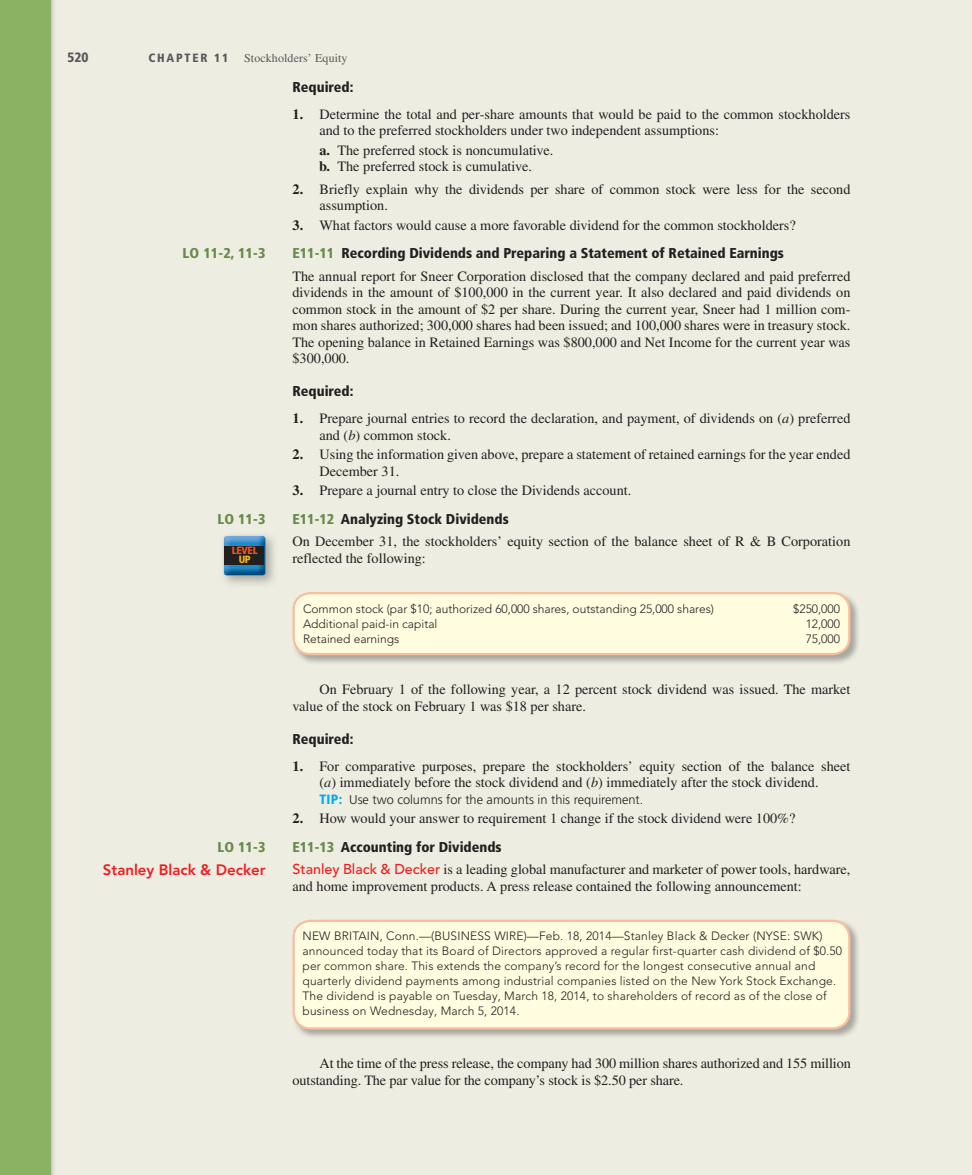
<style>
.page{position:relative;width:972px;height:1175px;background:#eeede1}
.page>*{position:absolute;margin:0;border:0;box-sizing:border-box;transform-origin:0 0}
.t1{font:800 15px "Avenir LT Pro";color:#ee1d23}
.t2{font:14.25px/16.5px "Times LT Std";color:#231f20}
.t3{font:900 condensed 14.25px "Frutiger LT Std";color:#231f20}
.t4{font:900 condensed 14.25px "Frutiger LT Std";letter-spacing:.01em;color:#678b4c}
.t5{font:900 condensed 13.5px "Frutiger LT Std";color:#57585a}
.t6{font:300 12.75px "Frutiger LT Std";color:#231f20}
.t7{font:300 12px/15px "Avenir LT Pro";letter-spacing:.015em;color:#231f20}
.t8{font:12px "Times LT Std";letter-spacing:.01em;color:#57585a}
.t9{font:900 condensed 12px "Frutiger LT Std";letter-spacing:.15em;color:#57585a}
.t10{font:900 condensed 10.5px/9px "Frutiger LT Std";letter-spacing:-.03em;color:#f15921;text-align:center}
.s1{font-weight:700}
.s2{font-family:"Frutiger LT Std";font-weight:900;font-stretch:condensed;color:#678b4c}
.s3{font-family:"Frutiger LT Std";font-weight:900;font-stretch:condensed}
.s4{font-style:italic}
.s5{color:#fcb814}
.s6{font-weight:900;font-stretch:condensed;font-size:13.5px;color:#00aeef}
.s7{font-family:"Avenir LT Pro";font-weight:500;color:#ee1d23}
</style>
<div class="page">
<img style="left:51px;top:0;width:3px;height:1175px">
<div style="left:0;top:0;width:51px;height:1175px;background:#89b363"></div>
<img style="left:223px;top:535px;width:51px;height:49px">
<img style="left:224px;top:536px;width:42px;height:39px">
<div style="left:225px;top:546px;width:39px;height:19px;background:#231f20"></div>
<img style="left:292px;top:592px;width:566px;height:71px">
<div style="left:294px;top:593px;width:555px;height:61px;background:#fffcdf;border-radius:17px"></div>
<div style="left:293px;top:592px;width:557px;height:63px;border:2px solid #fabe9d;border-radius:17px"></div>
<img style="left:292px;top:921px;width:566px;height:116px">
<div style="left:294px;top:920px;width:555px;height:108px;background:#fffcdf;border-radius:17px"></div>
<div style="left:293px;top:919px;width:557px;height:110px;border:2px solid #fabe9d;border-radius:17px"></div>
<p class="t5" style="left:68px;top:52px;width:23px">520</p>
<p class="t9" style="left:148px;top:53px;width:82px">CHAPTER 11</p>
<p class="t8" style="left:244px;top:54px;width:105px">Stockholders’ Equity</p>
<p class="t3" style="left:292px;top:81px;width:62px">Required:</p>
<p class="t2" style="left:320px;top:107px;width:532px;text-indent:-27px"><span class="s1">1.</span> Determine the total and per-share amounts that would be paid to the common stockholders and to the preferred stockholders under two independent assumptions:</p>
<p class="t2" style="left:319px;top:143px;width:236px"><span class="s1">a.</span> The preferred stock is noncumulative. <span class="s1">b.</span> The preferred stock is cumulative.</p>
<p class="t2" style="left:320px;top:182px;width:532px;text-indent:-27px"><span class="s1">2.</span> Briefly explain why the dividends per share of common stock were less for the second assumption.</p>
<p class="t2" style="left:292px;top:212px;width:505px;line-height:28.5px"><span class="s1">3.</span> What factors would cause a more favorable dividend for the common stockholders?<br><span class="s2">E11-11</span> <span class="s3">Recording Dividends and Preparing a Statement of Retained Earnings</span></p>
<p class="t2" style="left:292px;top:269px;width:560px;text-align:justify">The annual report for Sneer Corporation disclosed that the company declared and paid preferred dividends in the amount of $100,000 in the current year. It also declared and paid dividends on common stock in the amount of $2 per share. During the current year, Sneer had 1 million com&shy;mon shares authorized; 300,000 shares had been issued; and 100,000 shares were in treasury stock.<br>The opening balance in Retained Earnings was $800,000 and Net Income for the current year was $300,000.</p>
<p class="t3" style="left:292px;top:386px;width:62px">Required:</p>
<p class="t2" style="left:320px;top:412px;width:532px;text-indent:-27px"><span class="s1">1.</span> Prepare journal entries to record the declaration, and payment, of dividends on ( <span class="s4">a</span> ) preferred and ( <span class="s4">b</span> ) common stock.</p>
<p class="t2" style="left:320px;top:447px;width:533px;text-indent:-27px"><span class="s1">2.</span> Using the information given above, prepare a statement of retained earnings for the year ended<br>December 31.</p>
<p class="t2" style="left:292px;top:477px;width:340px;line-height:28.5px"><span class="s1">3.</span> Prepare a journal entry to close the Dividends account.<br><span class="s2">E11-12</span> <span class="s3">Analyzing Stock Dividends</span></p>
<p class="t2" style="left:292px;top:534px;width:559px">On December 31, the stockholders’ equity section of the balance sheet of R &amp; B Corporation reflected the following:</p>
<p class="t4" style="left:183px;top:248px;width:84px">LO 11-2, 11-3</p>
<p class="t4" style="left:217px;top:513px;width:50px">LO 11-3</p>
<p class="t10" style="left:232px;top:547px;width:28px">LEVEL<br><span class="s5">UP</span></p>
<p class="t4" style="left:217px;top:841px;width:50px">LO 11-3</p>
<p class="t1" style="left:103px;top:864px;width:164px">Stanley Black &amp; Decker</p>
<p class="t7" style="left:303px;top:602px;width:412px">Common stock (par $10; authorized 60,000 shares, outstanding 25,000 shares)</p>
<p class="t7" style="left:793px;top:602px;width:48px">$250,000</p>
<p class="t7" style="left:303px;top:617px;width:136px">Additional paid-in capital</p>
<p class="t7" style="left:806px;top:617px;width:36px">12,000</p>
<p class="t7" style="left:303px;top:632px;width:98px">Retained earnings</p>
<p class="t7" style="left:806px;top:632px;width:36px">75,000</p>
<p class="t2" style="left:292px;top:682px;width:560px;text-indent:27px">On February 1 of the following year, a 12 percent stock dividend was issued. The market value of the stock on February 1 was $18 per share.</p>
<p class="t3" style="left:292px;top:733px;width:62px">Required:</p>
<p class="t2" style="left:293px;top:759px;width:559px;text-align:center"><span class="s1">1.</span> For comparative purposes, prepare the stockholders’ equity section of the balance sheet ( <span class="s4">a</span> ) immediately before the stock dividend and ( <span class="s4">b</span> ) immediately after the stock dividend.</p>
<p class="t6" style="left:320px;top:794px;width:325px"><span class="s6">TIP:</span> Use two columns for the amounts in this requirement.</p>
<p class="t2" style="left:292px;top:805px;width:505px;line-height:28.5px"><span class="s1">2.</span> How would your answer to requirement 1 change if the stock dividend were 100%?<br><span class="s2">E11-13</span> <span class="s3">Accounting for Dividends</span></p>
<p class="t2" style="left:292px;top:862px;width:560px"><span class="s7">Stanley Black &amp; Decker</span> is a leading global manufacturer and marketer of power tools, hardware, and home improvement products. A press release contained the following announcement:</p>
<p class="t7" style="left:303px;top:929px;width:541px">NEW BRITAIN, Conn.—(BUSINESS WIRE)—Feb. 18, 2014—Stanley Black &amp; Decker (NYSE: SWK) announced today that its Board of Directors approved a regular first-quarter cash dividend of $0.50 per common share. This extends the company’s record for the longest consecutive annual and quarterly dividend payments among industrial companies listed on the New York Stock Exchange.<br>The dividend is payable on Tuesday, March 18, 2014, to shareholders of record as of the close of business on Wednesday, March 5, 2014.</p>
<p class="t2" style="left:292px;top:1056px;width:560px;text-indent:27px">At the time of the press release, the company had 300 million shares authorized and 155 million outstanding. The par value for the company’s stock is $2.50 per share.</p>
</div>
